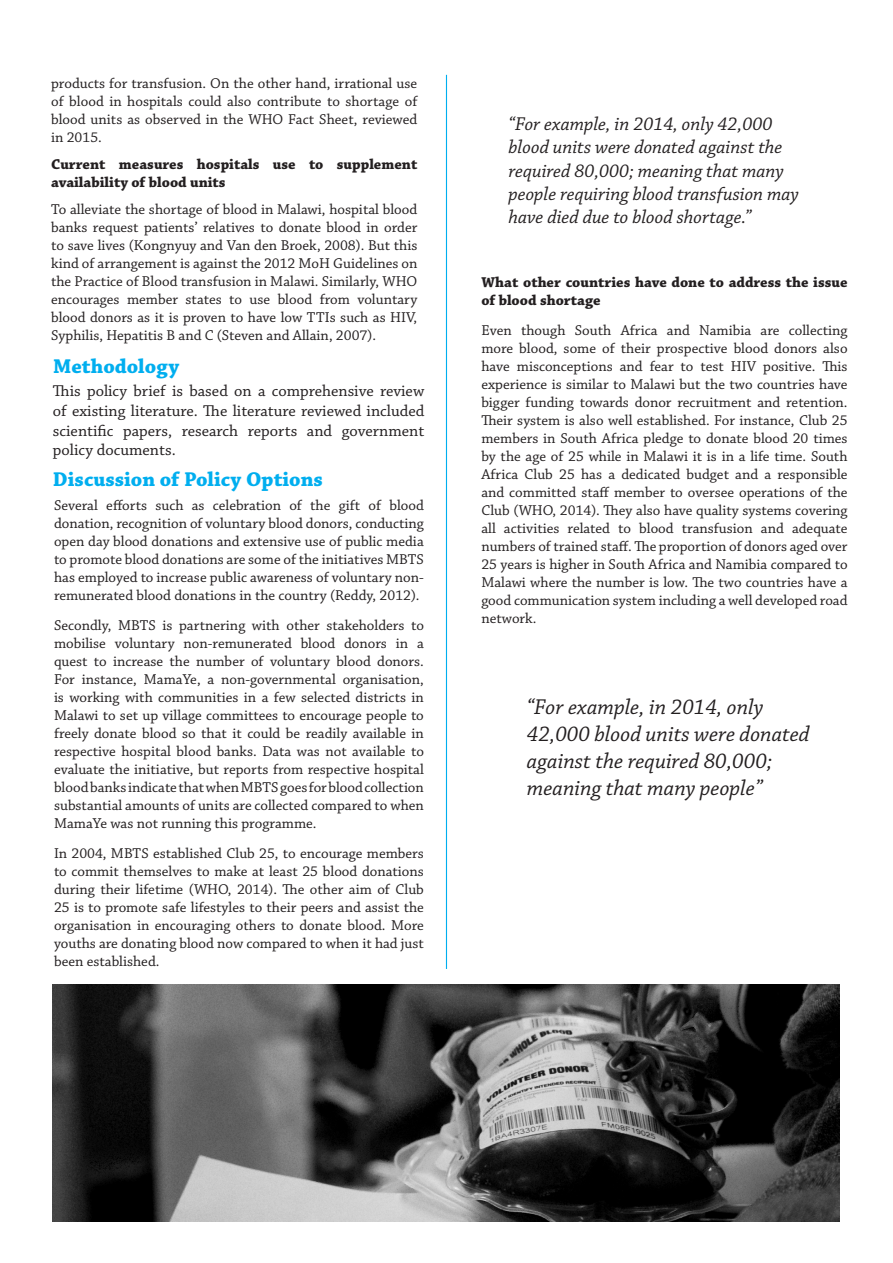
<style>
.page{position:relative;width:893px;height:1263px;background:#fff}
.page>*{position:absolute;margin:0;border:0;box-sizing:border-box;transform-origin:0 0}
.t1{font:italic 22.5px/27px "Chaparral Pro";color:#231f20}
.Para_One_-_User_Fees{font:700 21px "Chaparral Pro";color:#00aeef}
.t2{font:italic 19.5px/23.4px "Chaparral Pro";color:#231f20}
.t3{font:16.5px/19.8px "Chaparral Pro";color:#231f20;text-align:justify}
.Para_One_-_User_Fees-2{font:15px/18px "Chaparral Pro";color:#231f20;text-align:justify}
.Para_One_-_User_Fees-3{font:700 15px/18px "Chaparral Pro";color:#231f20}
</style>
<div class="page">
<img style="left:53px;top:985px;width:787px;height:237px">
<hr style="left:446px;top:75px;width:1px;height:894px;background:#00aeef">
<p class="Para_One_-_User_Fees-2" style="left:51px;top:75px;width:368px">products for transfusion. On the other hand, irrational use of blood in hospitals could also contribute to shortage of blood units as observed in the WHO Fact Sheet, reviewed in 2015.</p>
<p class="Para_One_-_User_Fees-3" style="left:51px;top:155px;width:368px">Current measures hospitals use to supplement availability of blood units</p>
<p class="Para_One_-_User_Fees-2" style="left:51px;top:201px;width:368px">To alleviate the shortage of blood in Malawi, hospital blood banks request patients’ relatives to donate blood in order to save lives (Kongnyuy and Van den Broek, 2008). But this kind of arrangement is against the 2012 MoH Guidelines on the Practice of Blood transfusion in Malawi. Similarly, WHO encourages member states to use blood from voluntary blood donors as it is proven to have low TTIs such as HIV, Syphilis, Hepatitis B and C (Steven and Allain, 2007).</p>
<p class="Para_One_-_User_Fees" style="left:53px;top:354px;width:128px">Methodology</p>
<p class="t3" style="left:53px;top:381px;width:373px">This policy brief is based on a comprehensive review of existing literature. The literature reviewed included scientific papers, research reports and government policy documents.</p>
<p class="Para_One_-_User_Fees" style="left:53px;top:467px;width:271px">Discussion of Policy Options</p>
<p class="Para_One_-_User_Fees-2" style="left:54px;top:497px;width:371px">Several efforts such as celebration of the gift of blood donation, recognition of voluntary blood donors, conducting open day blood donations and extensive use of public media to promote blood donations are some of the initiatives MBTS has employed to increase public awareness of voluntary non&shy;remunerated blood donations in the country (Reddy, 2012).</p>
<p class="Para_One_-_User_Fees-2" style="left:54px;top:617px;width:371px">Secondly, MBTS is partnering with other stakeholders to mobilise voluntary non-remunerated blood donors in a quest to increase the number of voluntary blood donors.<br>For instance, MamaYe, a non-governmental organisation, is working with communities in a few selected districts in Malawi to set up village committees to encourage people to freely donate blood so that it could be readily available in respective hospital blood banks. Data was not available to evaluate the initiative, but reports from respective hospital blood banks indicate that when MBTS goes for blood collection substantial amounts of units are collected compared to when MamaYe was not running this programme.</p>
<p class="Para_One_-_User_Fees-2" style="left:54px;top:845px;width:371px">In 2004, MBTS established Club 25, to encourage members to commit themselves to make at least 25 blood donations during their lifetime (WHO, 2014). The other aim of Club 25 is to promote safe lifestyles to their peers and assist the organisation in encouraging others to donate blood. More youths are donating blood now compared to when it had just been established.</p>
<p class="t2" style="left:508px;top:113px;width:292px">“For example, in 2014, only 42,000 blood units were donated against the required 80,000; meaning that many people requiring blood transfusion may have died due to blood shortage.”</p>
<p class="Para_One_-_User_Fees-3" style="left:481px;top:274px;width:368px">What other countries have done to address the issue of blood shortage</p>
<p class="Para_One_-_User_Fees-2" style="left:481px;top:322px;width:368px">Even though South Africa and Namibia are collecting more blood, some of their prospective blood donors also have misconceptions and fear to test HIV positive. This experience is similar to Malawi but the two countries have bigger funding towards donor recruitment and retention.<br>Their system is also well established. For instance, Club 25 members in South Africa pledge to donate blood 20 times by the age of 25 while in Malawi it is in a life time. South Africa Club 25 has a dedicated budget and a responsible and committed staff member to oversee operations of the Club (WHO, 2014). They also have quality systems covering all activities related to blood transfusion and adequate numbers of trained staff. The proportion of donors aged over 25 years is higher in South Africa and Namibia compared to Malawi where the number is low. The two countries have a good communication system including a well developed road network.</p>
<p class="t1" style="left:527px;top:695px;width:284px">“For example, in 2014, only<br>42,000 blood units were donated against the required 80,000; meaning that many people”</p>
</div>
